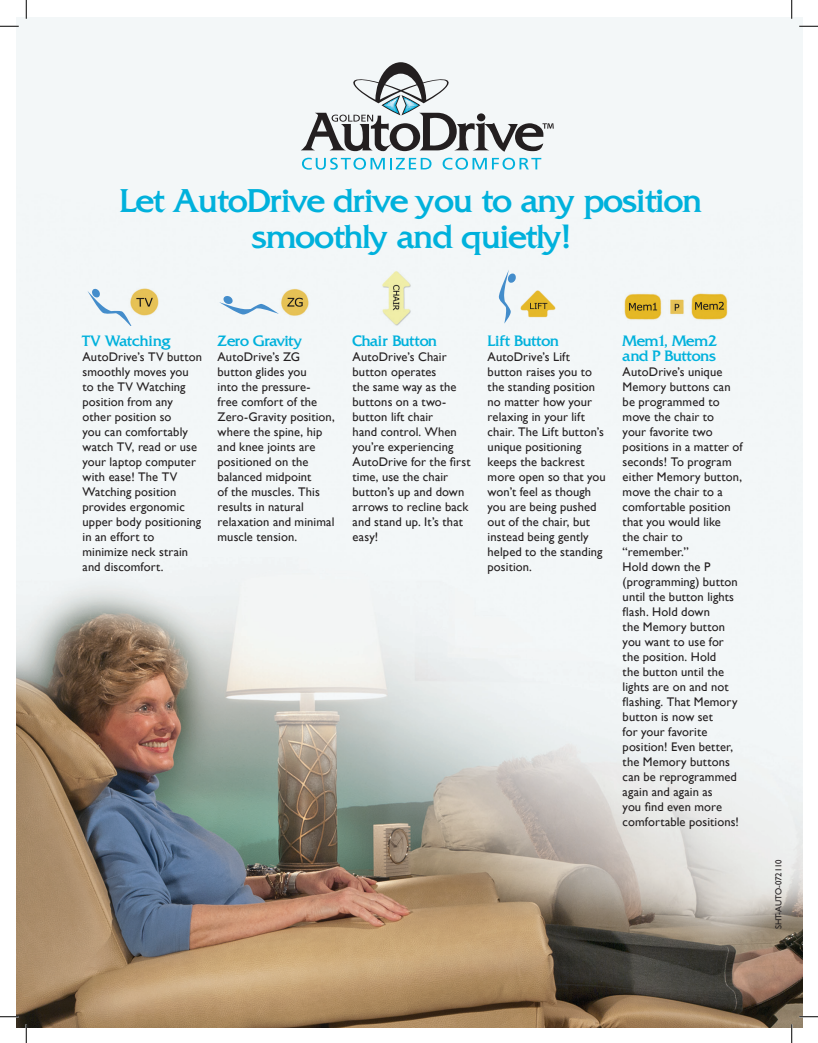
<style>
.page{position:relative;width:818px;height:1043px;background:#fff}
.page>*{position:absolute;margin:0;border:0;box-sizing:border-box;transform-origin:0 0}
.t1{font:900 30px/36.2px "Alliance";color:#00b1dc;text-align:center}
.t2{font:900 13.75px/15px "Alliance";letter-spacing:.01em;color:#00b1dc}
.t3{font:12.5px/15px "Gill Sans";letter-spacing:.01em;color:#231f20}
.t4{font:8.75px "Gill Sans";color:#231f20}
</style>
<div class="page">
<img style="left:17px;top:18px;width:785px;height:1010px">
<svg style="left:302px;top:158px;width:129px;height:12px"></svg>
<svg style="left:442px;top:158px;width:99px;height:12px"></svg>
<svg style="left:301px;top:62px;width:252px;height:90px"></svg>
<svg style="left:499px;top:269px;width:17px;height:54px"></svg>
<svg style="left:87px;top:289px;width:45px;height:37px"></svg>
<svg style="left:219px;top:296px;width:58px;height:18px"></svg>
<img style="left:373px;top:268px;width:39px;height:59px">
<img style="left:620px;top:286px;width:112px;height:38px">
<img style="left:518px;top:289px;width:39px;height:32px">
<img style="left:128px;top:286px;width:34px;height:35px">
<img style="left:277px;top:286px;width:34px;height:35px">
<svg style="left:0;top:25px;width:19px;height:2px"></svg>
<svg style="left:799px;top:25px;width:19px;height:2px"></svg>
<svg style="left:0;top:1015px;width:19px;height:2px"></svg>
<svg style="left:799px;top:1015px;width:19px;height:2px"></svg>
<svg style="left:25px;top:0;width:2px;height:19px"></svg>
<svg style="left:25px;top:1024px;width:2px;height:18px"></svg>
<svg style="left:790px;top:0;width:2px;height:19px"></svg>
<svg style="left:790px;top:1024px;width:2px;height:18px"></svg>
<h1 class="t1" style="left:119px;top:183px;width:583px">Let AutoDrive drive you to any position smoothly and quietly!</h1>
<p class="t2" style="left:82px;top:333px;width:90px">TV Watching</p>
<p class="t3" style="left:82px;top:349px;width:121px">AutoDrive’s TV button smoothly moves you to the TV Watching position from any other position so<br>you can comfortably watch TV, read or use your laptop computer with ease! The TV<br>Watching position provides ergonomic upper body positioning in an effort to minimize neck strain and discomfort.</p>
<p class="t2" style="left:217px;top:333px;width:86px">Zero Gravity</p>
<p class="t3" style="left:217px;top:349px;width:119px">AutoDrive’s ZG button glides you<br>into the pressure-<br>free comfort of the<br>Zero-Gravity position, where the spine, hip and knee joints are positioned on the balanced midpoint<br>of the muscles. This results in natural relaxation and minimal muscle tension.</p>
<p class="t2" style="left:352px;top:333px;width:86px">Chair Button</p>
<p class="t3" style="left:352px;top:349px;width:119px">AutoDrive’s Chair button operates<br>the same way as the buttons on a two&shy;button lift chair<br>hand control. When you’re experiencing<br>AutoDrive for the first time, use the chair button’s up and down arrows to recline back and stand up. It’s that easy!</p>
<p class="t2" style="left:487px;top:333px;width:73px">Lift Button</p>
<p class="t3" style="left:487px;top:349px;width:119px">AutoDrive’s Lift button raises you to the standing position no matter how your relaxing in your lift chair. The Lift button’s unique positioning keeps the backrest more open so that you won’t feel as though you are being pushed out of the chair, but instead being gently helped to the standing position.</p>
<p class="t2" style="left:622px;top:333px;width:95px">Mem1, Mem2 and P Buttons</p>
<p class="t3" style="left:622px;top:364px;width:121px">AutoDrive’s unique<br>Memory buttons can be programmed to move the chair to<br>your favorite two positions in a matter of seconds! To program either Memory button, move the chair to a comfortable position that you would like<br>the chair to “remember.”<br>Hold down the P (programming) button until the button lights flash. Hold down<br>the Memory button you want to use for the position. Hold<br>the button until the lights are on and not flashing. That Memory button is now set<br>for your favorite position! Even better, the Memory buttons can be reprogrammed again and again as<br>you find even more comfortable positions!</p>
<p class="t4" style="left:773px;top:929px;width:71px;rotate:-90deg">SHT-AUTO-072110</p>
</div>
